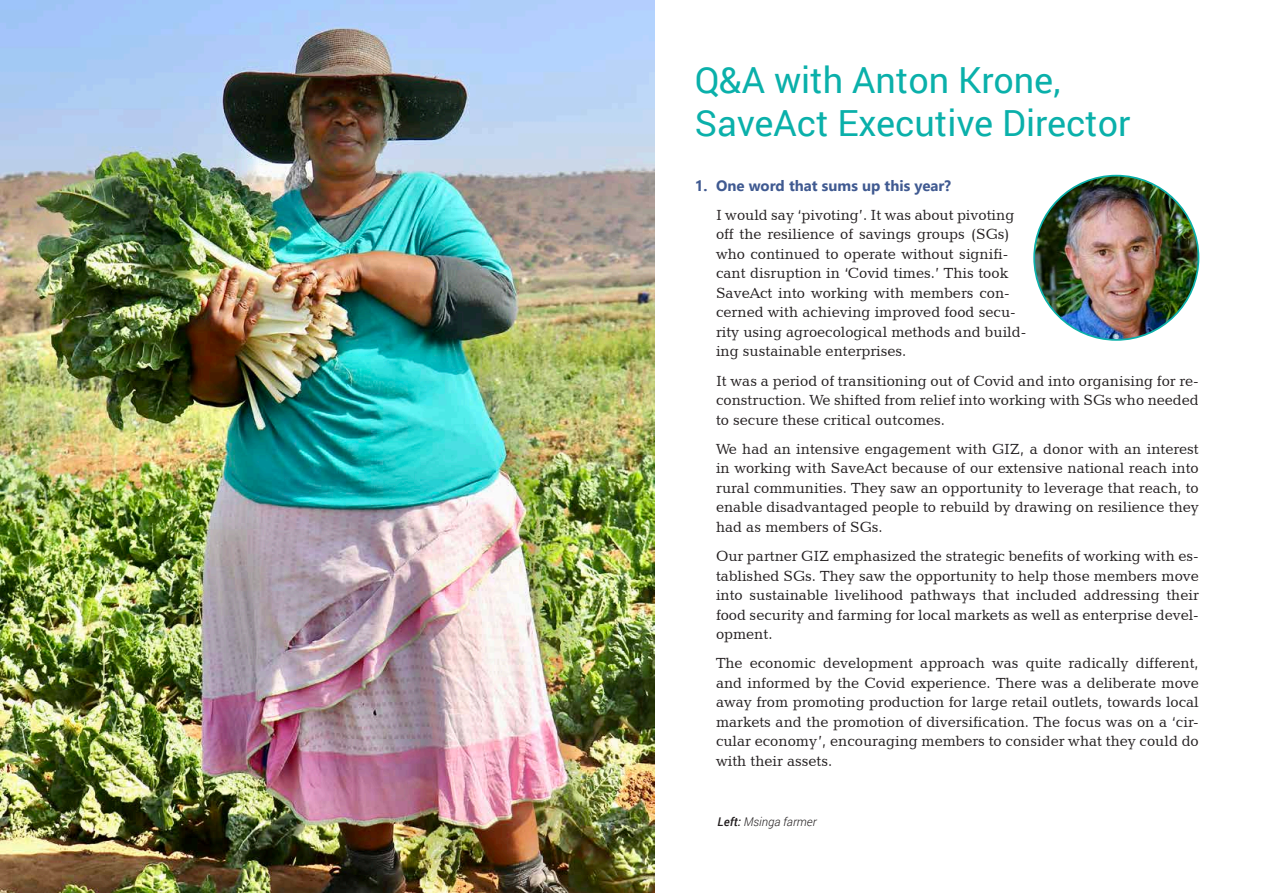
<style>
.page{position:relative;width:1263px;height:893px;background:#fff}
.page>*{position:absolute;margin:0;border:0;box-sizing:border-box;transform-origin:0 0}
.t1{font:36px/43.2px "Roboto";color:#0ab0aa}
.t2{font:15px/19.5px "Candida BT";color:#231f20;text-align:justify}
.t3{font:700 15px "Nirmala UI";color:#405a91}
.t4{font:italic 300 12px "Roboto";color:#231f20}
.s1{font-weight:500}
</style>
<div class="page">
<img style="left:1034px;top:176px;width:164px;height:164px;border-radius:82px">
<img style="left:0;top:0;width:654px;height:893px">
<h1 class="t1" style="left:695px;top:57px;width:437px">Q&amp;A with Anton Krone,<br>SaveAct Executive Director</h1>
<p class="t3" style="left:695px;top:174px;width:258px">1. One word that sums up this year?</p>
<p class="t2" style="left:716px;top:205px;width:312px;text-align:left">I would say ‘pivoting’. It was about pivoting off the resilience of savings groups (SGs) who continued to operate without signifi&shy;cant disruption in ‘Covid times.’ This took SaveAct into working with members con&shy;cerned with achieving improved food secu&shy;rity using agroecological methods and build&shy;ing sustainable enterprises.</p>
<p class="t2" style="left:716px;top:370px;width:484px">It was a period of transitioning out of Covid and into organising for re&shy;construction. We shifted from relief into working with SGs who needed to secure these critical outcomes.</p>
<p class="t2" style="left:716px;top:439px;width:484px">We had an intensive engagement with GIZ, a donor with an interest in working with SaveAct because of our extensive national reach into rural communities. They saw an opportunity to leverage that reach, to enable disadvantaged people to rebuild by drawing on resilience they had as members of SGs.</p>
<p class="t2" style="left:716px;top:546px;width:484px">Our partner GIZ emphasized the strategic benefits of working with es&shy;tablished SGs. They saw the opportunity to help those members move into sustainable livelihood pathways that included addressing their food security and farming for local markets as well as enterprise devel&shy;opment.</p>
<p class="t2" style="left:716px;top:653px;width:484px">The economic development approach was quite radically different, and informed by the Covid experience. There was a deliberate move away from promoting production for large retail outlets, towards local markets and the promotion of diversification. The focus was on a ‘cir&shy;cular economy’, encouraging members to consider what they could do with their assets.</p>
<p class="t4" style="left:718px;top:814px;width:100px"><span class="s1">Left:</span> Msinga farmer</p>
</div>
